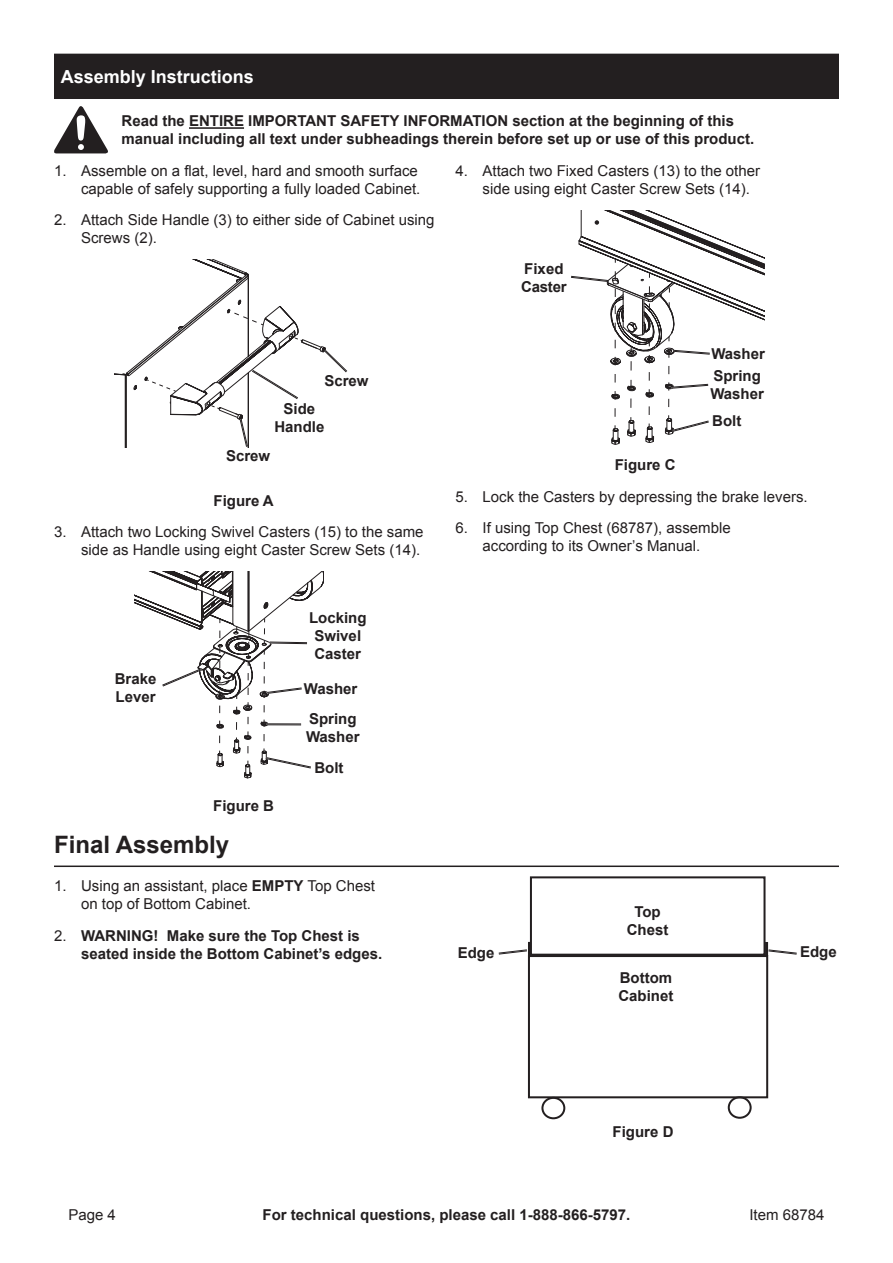
<style>
.page{position:relative;width:893px;height:1263px;background:#fff}
.page>*{position:absolute;margin:0;border:0;box-sizing:border-box;transform-origin:0 0}
.Header_0931{font:700 24px "Arial";color:#231f20}
.Section_Headers_0931{font:700 18px "Arial";color:#fff}
.t1{font:15px/18px "Arial";color:#231f20}
.Indented_no_list{font:700 15px/18px "Arial";color:#231f20}
.Indented_no_list-2{font:700 15px/18px "Arial";letter-spacing:-.02em;color:#231f20}
.s1{font-weight:700}
.s2{font-weight:400}
</style>
<div class="page">
<div style="left:54px;top:54px;width:785px;height:45px;background:#231f20"></div>
<hr style="left:189px;top:127px;width:55px;height:2px;background:#231f20">
<svg style="left:54px;top:106px;width:54px;height:47px"></svg>
<svg style="left:115px;top:260px;width:233px;height:188px"></svg>
<svg style="left:135px;top:571px;width:189px;height:208px"></svg>
<svg style="left:571px;top:210px;width:194px;height:235px"></svg>
<hr style="left:54px;top:865px;width:785px;height:2px;background:#231f20">
<div style="left:530px;top:876px;width:235px;height:80px;border:2px solid #231f20"></div>
<div style="left:528px;top:955px;width:240px;height:143px;border:2px solid #231f20"></div>
<hr style="left:528px;top:942px;width:3px;height:14px;background:#231f20">
<hr style="left:765px;top:942px;width:3px;height:14px;background:#231f20">
<div style="left:541px;top:1097px;width:24px;height:22px;border:2px solid #231f20;border-radius:50%"></div>
<div style="left:728px;top:1096px;width:24px;height:23px;border:2px solid #231f20;border-radius:50%"></div>
<svg style="left:498px;top:949px;width:29px;height:6px"></svg>
<svg style="left:768px;top:949px;width:29px;height:6px"></svg>
<p class="Section_Headers_0931" style="left:61px;top:64px;width:195px">Assembly Instructions</p>
<p class="Indented_no_list" style="left:122px;top:113px;width:634px">Read the ENTIRE IMPORTANT SAFETY INFORMATION section at the beginning of this manual including all text under subheadings therein before set up or use of this product.</p>
<p class="t1" style="left:54px;top:162px;width:368px;text-align:right">1. Assemble on a flat, level, hard and smooth surface capable of safely supporting a fully loaded Cabinet.</p>
<p class="t1" style="left:81px;top:211px;width:355px;text-indent:-27px">2. Attach Side Handle (3) to either side of Cabinet using<br>Screws (2).</p>
<p class="t1" style="left:482px;top:162px;width:279px;text-indent:-27px">4. Attach two Fixed Casters (13) to the other side using eight Caster Screw Sets (14).</p>
<p class="Indented_no_list" style="left:324px;top:372px;width:46px">Screw</p>
<p class="Indented_no_list" style="left:274px;top:400px;width:52px;text-align:center">Side<br>Handle</p>
<p class="Indented_no_list" style="left:226px;top:447px;width:46px">Screw</p>
<p class="Indented_no_list" style="left:214px;top:492px;width:62px">Figure A</p>
<p class="t1" style="left:54px;top:523px;width:371px;text-align:right">3. Attach two Locking Swivel Casters (15) to the same side as Handle using eight Caster Screw Sets (14).</p>
<p class="Indented_no_list" style="left:309px;top:609px;width:59px;text-align:center">Locking<br>Swivel<br>Caster</p>
<p class="Indented_no_list" style="left:115px;top:670px;width:43px">Brake<br>Lever</p>
<p class="Indented_no_list" style="left:304px;top:675px;width:55px;line-height:29.1px;text-align:center">Washer<br>Spring</p>
<p class="Indented_no_list" style="left:306px;top:721px;width:55px;line-height:32px;text-align:center">Washer<br>Bolt</p>
<p class="Indented_no_list" style="left:213px;top:797px;width:62px">Figure B</p>
<p class="Header_0931" style="left:54px;top:829px;width:177px">Final Assembly</p>
<p class="t1" style="left:81px;top:877px;width:296px;text-indent:-27px">1. Using an assistant, place <span class="s1">EMPTY</span> Top Chest on top of Bottom Cabinet.</p>
<p class="Indented_no_list" style="left:81px;top:927px;width:303px;text-indent:-27px"><span class="s2">2.</span> WARNING! Make sure the Top Chest is seated inside the Bottom Cabinet’s edges.</p>
<p class="Indented_no_list-2" style="left:521px;top:260px;width:47px">Fixed<br>Caster</p>
<p class="Indented_no_list" style="left:711px;top:343px;width:55px;line-height:22.4px">Washer<br>Spring</p>
<p class="Indented_no_list" style="left:710px;top:381px;width:55px;line-height:26.7px">Washer<br>Bolt</p>
<p class="Indented_no_list" style="left:615px;top:457px;width:62px">Figure C</p>
<p class="t1" style="left:455px;top:488px;width:354px">5. Lock the Casters by depressing the brake levers.</p>
<p class="t1" style="left:455px;top:519px;width:277px;text-align:center">6. If using Top Chest (68787), assemble according to its Owner’s Manual.</p>
<p class="Indented_no_list" style="left:627px;top:903px;width:43px;text-align:center">Top<br>Chest</p>
<p class="Indented_no_list" style="left:618px;top:969px;width:57px">Bottom<br>Cabinet</p>
<p class="Indented_no_list" style="left:458px;top:944px;width:38px">Edge</p>
<p class="Indented_no_list" style="left:800px;top:943px;width:38px">Edge</p>
<p class="Indented_no_list" style="left:613px;top:1123px;width:62px">Figure D</p>
<p class="t1" style="left:68px;top:1206px;width:49px">Page 4</p>
<p class="Indented_no_list" style="left:263px;top:1206px;width:369px">For technical questions, please call 1-888-866-5797.</p>
<p class="t1" style="left:749px;top:1206px;width:77px">Item 68784</p>
</div>
